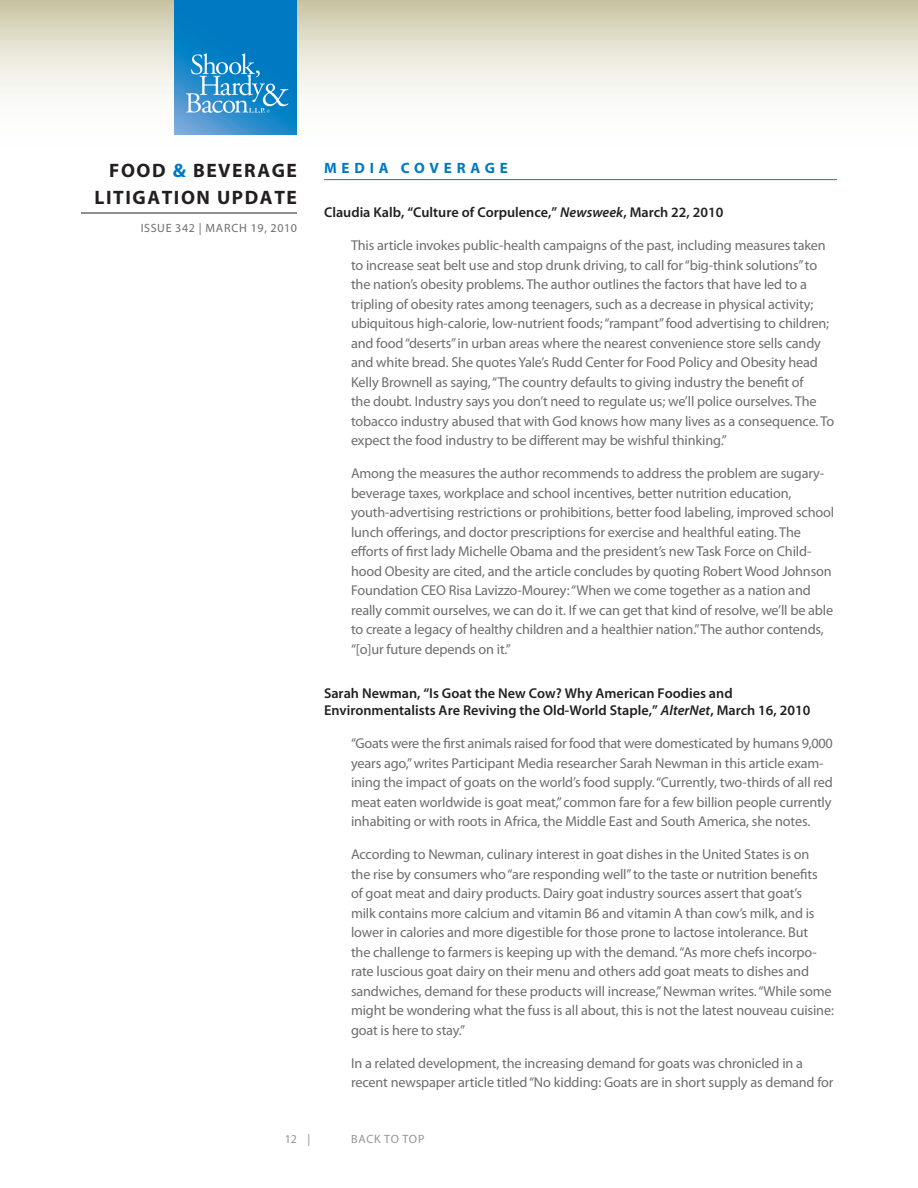
<style>
.page{position:relative;width:918px;height:1188px;background:#fff}
.page>*{position:absolute;margin:0;border:0;box-sizing:border-box;transform-origin:0 0}
.t1{font:700 19.5px/27px "Myriad Pro";letter-spacing:.08em;color:#231f20;text-align:right}
.Head{font:700 15px "Myriad Pro";letter-spacing:.32em;color:#0079c2}
.Body{font:14.25px/19.5px "Myriad Pro";letter-spacing:-.01em;color:#6c6d70}
.Subhead{font:600 14.25px/17.1px "Myriad Pro";color:#231f20}
.t2{font:12px "Myriad Pro";letter-spacing:.05em;color:#6c6d70}
.t3{font:12px "Myriad Pro";letter-spacing:.055em;color:#939598}
.s1{color:#0079c2}
.s2{font-style:italic}
</style>
<div class="page">
<svg style="left:0;top:0;width:918px;height:135px"></svg>
<hr style="left:81px;top:213px;width:216px;height:1px;background:#231f20">
<img style="left:175px;top:0;width:122px;height:135px">
<hr style="left:324px;top:179px;width:513px;height:1px;background:#0079c2">
<h1 class="t1" style="left:94px;top:156px;width:204px">FOOD <span class="s1">&amp;</span> BEVERAGE<br>LITIGATION UPDATE</h1>
<p class="t2" style="left:141px;top:221px;width:158px">ISSUE 342 | MARCH 19, 2010</p>
<p class="Head" style="left:324px;top:158px;width:185px">MEDIA COVERAGE</p>
<p class="Subhead" style="left:324px;top:204px;width:401px">Claudia Kalb, “Culture of Corpulence,” <span class="s2">Newsweek</span>, March 22, 2010</p>
<p class="Body" style="left:351px;top:236px;width:485px">This article invokes public-health campaigns of the past, including measures taken to increase seat belt use and stop drunk driving, to call for “big-think solutions” to the nation’s obesity problems. The author outlines the factors that have led to a tripling of obesity rates among teenagers, such as a decrease in physical activity; ubiquitous high-calorie, low-nutrient foods; “rampant” food advertising to children; and food “deserts” in urban areas where the nearest convenience store sells candy and white bread. She quotes Yale’s Rudd Center for Food Policy and Obesity head Kelly Brownell as saying, “The country defaults to giving industry the benefit of<br>the doubt. Industry says you don’t need to regulate us; we’ll police ourselves. The tobacco industry abused that with God knows how many lives as a consequence. To expect the food industry to be different may be wishful thinking.”</p>
<p class="Body" style="left:351px;top:464px;width:485px">Among the measures the author recommends to address the problem are sugary&shy;beverage taxes, workplace and school incentives, better nutrition education, youth-advertising restrictions or prohibitions, better food labeling, improved school lunch offerings, and doctor prescriptions for exercise and healthful eating. The efforts of first lady Michelle Obama and the president’s new Task Force on Child&shy;hood Obesity are cited, and the article concludes by quoting Robert Wood Johnson Foundation CEO Risa Lavizzo-Mourey: “When we come together as a nation and really commit ourselves, we can do it. If we can get that kind of resolve, we’ll be able to create a legacy of healthy children and a healthier nation.” The author contends, “[o]ur future depends on it.”</p>
<p class="Subhead" style="left:324px;top:684px;width:488px">Sarah Newman, “Is Goat the New Cow? Why American Foodies and<br>Environmentalists Are Reviving the Old-World Staple,” <span class="s2">AlterNet</span>, March 16, 2010</p>
<p class="Body" style="left:351px;top:733px;width:483px">“Goats were the first animals raised for food that were domesticated by humans 9,000 years ago,” writes Participant Media researcher Sarah Newman in this article exam&shy;ining the impact of goats on the world’s food supply. “Currently, two-thirds of all red meat eaten worldwide is goat meat,” common fare for a few billion people currently inhabiting or with roots in Africa, the Middle East and South America, she notes.</p>
<p class="Body" style="left:351px;top:844px;width:485px">According to Newman, culinary interest in goat dishes in the United States is on<br>the rise by consumers who “are responding well” to the taste or nutrition benefits<br>of goat meat and dairy products. Dairy goat industry sources assert that goat’s<br>milk contains more calcium and vitamin B6 and vitamin A than cow’s milk, and is lower in calories and more digestible for those prone to lactose intolerance. But<br>the challenge to farmers is keeping up with the demand. “As more chefs incorpo&shy;rate luscious goat dairy on their menu and others add goat meats to dishes and sandwiches, demand for these products will increase,” Newman writes. “While some might be wondering what the fuss is all about, this is not the latest nouveau cuisine: goat is here to stay.”</p>
<p class="Body" style="left:351px;top:1053px;width:484px">In a related development, the increasing demand for goats was chronicled in a recent newspaper article titled “No kidding: Goats are in short supply as demand for</p>
<p class="t3" style="left:285px;top:1132px;width:27px">12 |</p>
<p class="t3" style="left:351px;top:1132px;width:75px">BACK TO TOP</p>
</div>
